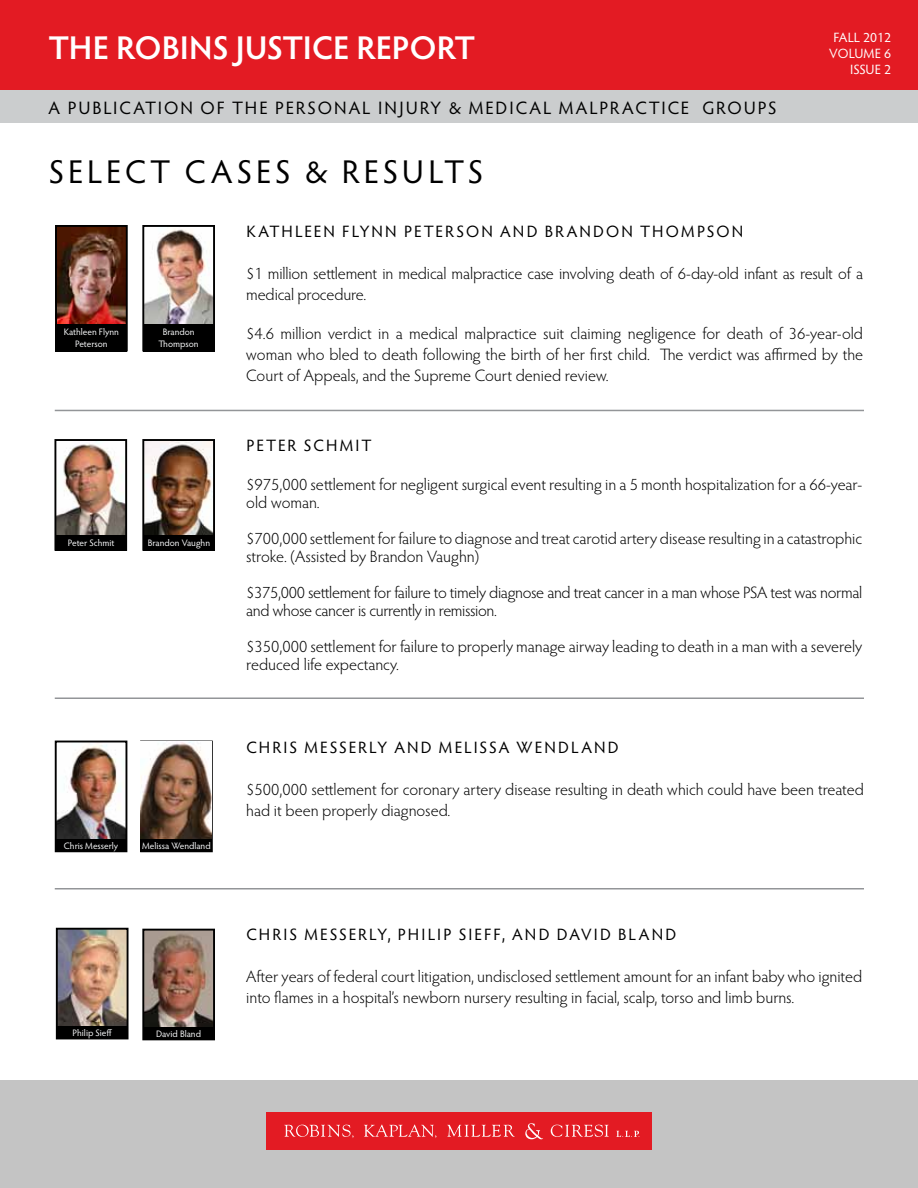
<style>
.page{position:relative;width:918px;height:1188px;background:#fff}
.page>*{position:absolute;margin:0;border:0;box-sizing:border-box;transform-origin:0 0}
.t1{font:600 33px "Hypatia Sans Pro";letter-spacing:-.005em;color:#fff}
.t2{font:33px "Hypatia Sans Pro";letter-spacing:.115em;color:#000}
.t3{font:18px "Hypatia Sans Pro";letter-spacing:.11em;color:#000}
.t4{font:300 16.5px/21px "Hypatia Sans Pro";letter-spacing:-.005em;color:#000}
.t5{font:16.5px "Hypatia Sans Pro";letter-spacing:.135em;color:#000}
.t6{font:13.5px/16.2px "Hypatia Sans Pro";color:#fff;text-align:right}
.t7{font:9.45px/11.2px "Hypatia Sans Pro";letter-spacing:-.005em;color:#f7f8f9;text-align:center}
</style>
<div class="page">
<img style="left:145px;top:442px;width:67px;height:93px">
<div style="left:140px;top:741px;width:73px;height:111px;border:2px solid #000"></div>
<div style="left:142px;top:439px;width:73px;height:112px;border:2px solid #000"></div>
<img style="left:59px;top:931px;width:67px;height:96px">
<div style="left:56px;top:928px;width:73px;height:111px;border:2px solid #000"></div>
<img style="left:58px;top:228px;width:67px;height:96px">
<div style="left:55px;top:225px;width:73px;height:126px;border:2px solid #000"></div>
<div style="left:56px;top:324px;width:71px;height:27px;background:#000"></div>
<div style="left:0;top:90px;width:918px;height:33px;background:#cbcdce"></div>
<div style="left:0;top:0;width:918px;height:90px;background:#e31b23"></div>
<div style="left:0;top:1080px;width:918px;height:108px;background:#c4c4c4"></div>
<div style="left:266px;top:1112px;width:386px;height:37px;background:#e31b23"></div>
<svg style="left:525px;top:1123px;width:18px;height:16px"></svg>
<svg style="left:616px;top:1131px;width:24px;height:6px"></svg>
<svg style="left:284px;top:1124px;width:70px;height:14px"></svg>
<svg style="left:364px;top:1125px;width:72px;height:13px"></svg>
<svg style="left:447px;top:1124px;width:68px;height:13px"></svg>
<svg style="left:551px;top:1124px;width:58px;height:13px"></svg>
<hr style="left:55px;top:698px;width:809px;height:1px;background:#939598">
<hr style="left:55px;top:888px;width:809px;height:2px;background:#939598">
<hr style="left:55px;top:410px;width:809px;height:1px;background:#939598">
<img style="left:57px;top:444px;width:67px;height:91px">
<div style="left:54px;top:439px;width:73px;height:112px;border:2px solid #000"></div>
<div style="left:56px;top:535px;width:71px;height:16px;background:#000"></div>
<div style="left:143px;top:535px;width:71px;height:16px;background:#000"></div>
<div style="left:57px;top:1027px;width:71px;height:12px;background:#000"></div>
<img style="left:145px;top:932px;width:67px;height:96px">
<div style="left:142px;top:929px;width:73px;height:111px;border:2px solid #000"></div>
<div style="left:143px;top:1028px;width:71px;height:12px;background:#000"></div>
<img style="left:58px;top:744px;width:66px;height:95px">
<div style="left:55px;top:741px;width:72px;height:111px;border:2px solid #000"></div>
<div style="left:56px;top:839px;width:71px;height:13px;background:#000"></div>
<img style="left:141px;top:741px;width:71px;height:98px">
<div style="left:141px;top:839px;width:71px;height:13px;background:#000"></div>
<img style="left:145px;top:229px;width:67px;height:95px">
<div style="left:142px;top:225px;width:73px;height:126px;border:2px solid #000"></div>
<div style="left:143px;top:324px;width:71px;height:27px;background:#000"></div>
<h1 class="t1" style="left:49px;top:25px;width:428px">THE ROBINS JUSTICE REPORT</h1>
<p class="t6" style="left:829px;top:29px;width:63px">FALL 2012<br>VOLUME 6<br>ISSUE 2</p>
<p class="t3" style="left:49px;top:96px;width:730px">A PUBLICATION OF TH E PERSONAL INJURY &amp; MEDICAL MALPRACTICE GROUPS</p>
<h1 class="t2" style="left:49px;top:149px;width:39px">SELEC</h1>
<h1 class="t2" style="left:150px;top:149px;width:213px">T CASES &amp; RESUL</h1>
<h1 class="t2" style="left:444px;top:149px;width:37px">TS</h1>
<p class="t7" style="left:64px;top:326px;width:57px">KATHLEEN FLYNN<br>PETERSON</p>
<p class="t7" style="left:159px;top:326px;width:41px">BRANDON<br>THOMPSON</p>
<p class="t7" style="left:68px;top:537px;width:48px">PETER SCHMIT</p>
<p class="t7" style="left:148px;top:537px;width:64px">BRANDON VAUGHN</p>
<p class="t7" style="left:64px;top:840px;width:56px">CHRIS MESSERLY</p>
<p class="t7" style="left:142px;top:840px;width:70px">MELISSA WENDLAND</p>
<p class="t7" style="left:73px;top:1027px;width:41px">PHILIP SIEFF</p>
<p class="t7" style="left:156px;top:1028px;width:46px">DAVID BLAND</p>
<p class="t5" style="left:246px;top:220px;width:433px">KATHLEEN FLYNN PETERSON AND BRANDON THOMPSO</p>
<p class="t5" style="left:732px;top:220px;width:13px">N</p>
<p class="t4" style="left:246px;top:263px;width:618px">$1 million settlement in medical malpractice case involving death of 6-day-old infant as result of a medical procedure.</p>
<p class="t4" style="left:246px;top:323px;width:618px;text-align:justify">$4.6 million verdict in a medical malpractice suit claiming negligence for death of 36-year-old woman who bled to death following the birth of her first child. The verdict was affirmed by the Court of Appeals, and the Supreme Court denied review.</p>
<p class="t5" style="left:246px;top:434px;width:127px">PETER SCHMIT</p>
<p class="t4" style="left:246px;top:475px;width:618px;line-height:18px">$975,000 settlement for negligent surgical event resulting in a 5 month hospitalization for a 66-year&shy;old woman.</p>
<p class="t4" style="left:246px;top:529px;width:618px;line-height:18px">$700,000 settlement for failure to diagnose and treat carotid artery disease resulting in a catastrophic stroke. (Assisted by Brandon Vaughn)</p>
<p class="t4" style="left:246px;top:583px;width:617px;line-height:18px">$375,000 settlement for failure to timely diagnose and treat cancer in a man whose PSA test was normal and whose cancer is currently in remission.</p>
<p class="t4" style="left:246px;top:637px;width:618px;line-height:18px">$350,000 settlement for failure to properly manage airway leading to death in a man with a severely reduced life expectancy.</p>
<p class="t5" style="left:246px;top:736px;width:84px">CHRIS MESSE</p>
<p class="t5" style="left:358px;top:736px;width:107px">RLY AND MELISSA</p>
<p class="t5" style="left:517px;top:736px;width:104px">WENDLAND</p>
<p class="t4" style="left:246px;top:778px;width:619px">$500,000 settlement for coronary artery disease resulting in death which could have been treated had it been properly diagnosed.</p>
<p class="t5" style="left:246px;top:923px;width:84px">CHRIS MESSE</p>
<p class="t5" style="left:358px;top:923px;width:72px">RLY, PHILIP</p>
<p class="t5" style="left:459px;top:923px;width:19px">SIEFF</p>
<p class="t5" style="left:502px;top:923px;width:66px">, AND DAVI</p>
<p class="t5" style="left:600px;top:923px;width:30px">D BLA</p>
<p class="t5" style="left:652px;top:923px;width:26px">ND</p>
<p class="t4" style="left:246px;top:965px;width:618px">After years of federal court litigation, undisclosed settlement amount for an infant baby who ignited into flames in a hospital’s newborn nursery resulting in facial, scalp, torso and limb burns.</p>
</div>
